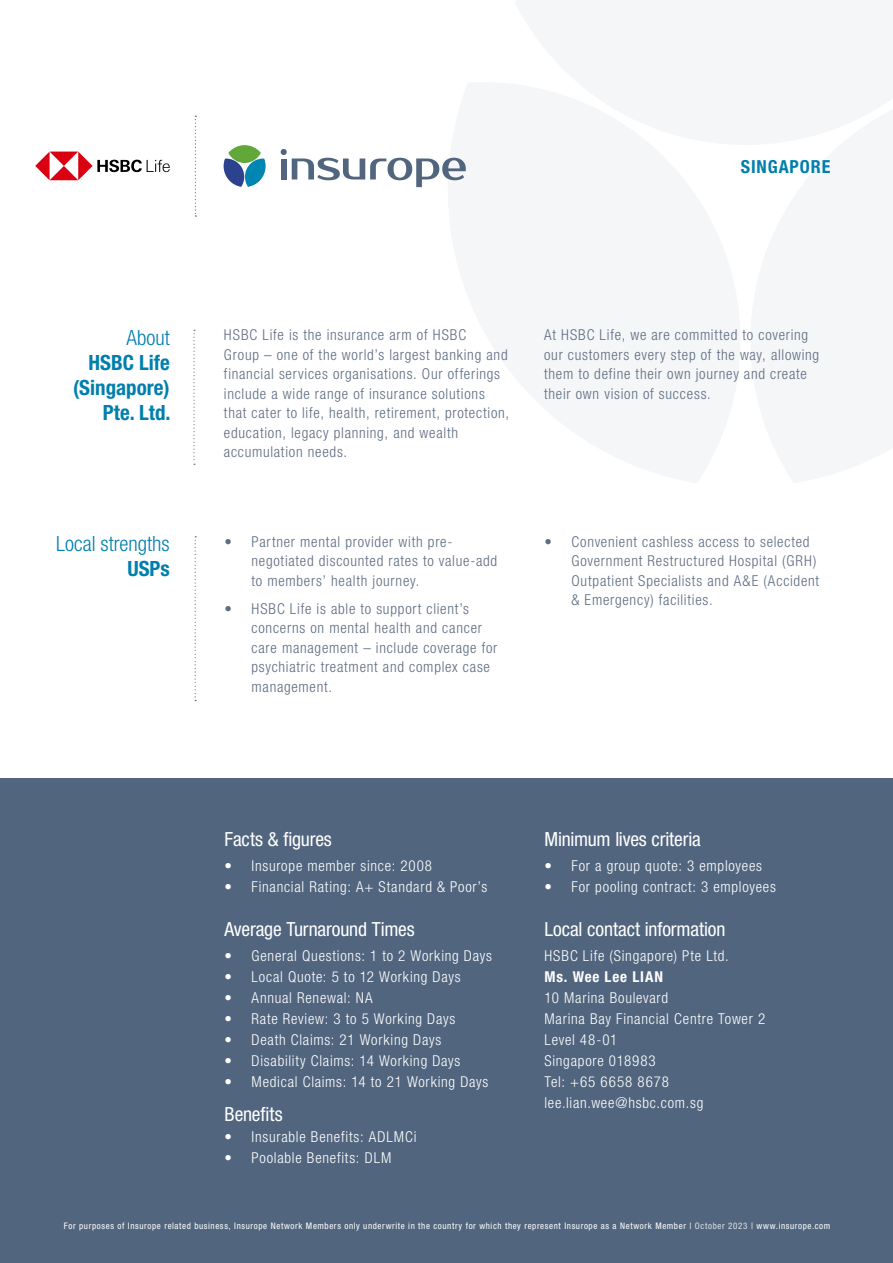
<style>
.page{position:relative;width:893px;height:1263px;background:#fff}
.page>*{position:absolute;margin:0;border:0;box-sizing:border-box;transform-origin:0 0}
.t1{font:700 condensed 21px "Helvetica Neue LT Pro";color:#007fad}
.t2{font:300 condensed 21px/25.2px "Helvetica Neue LT Pro";color:#007fad;text-align:right}
.Kopje{font:condensed 19.5px "Helvetica Neue LT Pro";letter-spacing:-.005em;color:#fff}
.Adres{font:condensed 19.5px "Helvetica Neue LT Pro";letter-spacing:-.005em;color:#fff}
.t3{font:700 condensed 18px "Helvetica Neue LT Pro";letter-spacing:.05em;color:#007fad}
.Adres-2{font:300 condensed 15px/19.5px "Helvetica Neue LT Pro";letter-spacing:.05em;color:#5d6d82}
.Adres-3{font:300 condensed 15px/21px "Helvetica Neue LT Pro";letter-spacing:.05em;color:#fff}
.Adres-4{font:700 condensed 15px "Helvetica Neue LT Pro";letter-spacing:.06em;color:#fff}
.Kopje-2{font:condensed 9px "Helvetica Neue LT Pro";letter-spacing:.07em;color:#fff}
.s1{font-weight:700}
.s2{color:#dfe2e6}
</style>
<div class="page">
<div style="left:0;top:778px;width:893px;height:485px;background:#51657e"></div>
<svg style="left:193px;top:330px;width:2px;height:135px"></svg>
<svg style="left:195px;top:536px;width:1px;height:165px"></svg>
<svg style="left:281px;top:149px;width:185px;height:38px"></svg>
<svg style="left:224px;top:145px;width:42px;height:42px"></svg>
<svg style="left:195px;top:116px;width:1px;height:101px"></svg>
<svg style="left:35px;top:152px;width:135px;height:28px"></svg>
<p class="t3" style="left:741px;top:155px;width:91px">SINGAPORE</p>
<p class="t2" style="left:127px;top:325px;width:45px">About</p>
<p class="t1" style="left:89px;top:350px;width:83px">HSBC Life</p>
<p class="t1" style="left:73px;top:375px;width:98px">(Singapore)</p>
<p class="t1" style="left:103px;top:400px;width:69px">Pte. Ltd.</p>
<p class="Adres-2" style="left:224px;top:325px;width:287px">HSBC Life is the insurance arm of HSBC<br>Group – one of the world’s largest banking and financial services organisations. Our offerings include a wide range of insurance solutions that cater to life, health, retirement, protection, education, legacy planning, and wealth accumulation needs.</p>
<p class="Adres-2" style="left:544px;top:325px;width:277px">At HSBC Life, we are committed to covering our customers every step of the way, allowing them to define their own journey and create their own vision of success.</p>
<p class="t2" style="left:56px;top:531px;width:115px">Local strengths<br><span class="s1">USPs</span></p>
<p class="Adres-2" style="left:252px;top:532px;width:247px;text-indent:-27px">• Partner mental provider with pre&shy;negotiated discounted rates to value-add to members’ health journey.</p>
<p class="Adres-2" style="left:252px;top:599px;width:247px;text-indent:-27px">• HSBC Life is able to support client’s concerns on mental health and cancer care management – include coverage for psychiatric treatment and complex case management.</p>
<p class="Adres-2" style="left:571px;top:532px;width:249px;text-indent:-27px">• Convenient cashless access to selected Government Restructured Hospital (GRH)<br>Outpatient Specialists and A&amp;E (Accident &amp; Emergency) facilities.</p>
<p class="Kopje" style="left:225px;top:828px;width:109px">Facts &amp; figures</p>
<p class="Adres-3" style="left:225px;top:855px;width:209px">• Insurope member since: 2008</p>
<p class="Adres-3" style="left:225px;top:876px;width:264px">• Financial Rating: A+ Standard &amp; Poor’s</p>
<p class="Kopje" style="left:225px;top:918px;width:192px">Average Turnaround Times</p>
<p class="Adres-3" style="left:225px;top:945px;width:269px">• General Questions: 1 to 2 Working Days</p>
<p class="Adres-3" style="left:225px;top:966px;width:238px">• Local Quote: 5 to 12 Working Days</p>
<p class="Adres-3" style="left:225px;top:987px;width:150px">• Annual Renewal: NA</p>
<p class="Adres-3" style="left:225px;top:1008px;width:232px">• Rate Review: 3 to 5 Working Days</p>
<p class="Adres-3" style="left:225px;top:1029px;width:218px">• Death Claims: 21 Working Days</p>
<p class="Adres-3" style="left:225px;top:1050px;width:237px">• Disability Claims: 14 Working Days</p>
<p class="Adres-3" style="left:225px;top:1071px;width:265px">• Medical Claims: 14 to 21 Working Days</p>
<p class="Adres" style="left:225px;top:1103px;width:60px">Benefits</p>
<p class="Adres-3" style="left:225px;top:1126px;width:193px">• Insurable Benefits: ADLMCi</p>
<p class="Adres-3" style="left:225px;top:1147px;width:168px">• Poolable Benefits: DLM</p>
<p class="Kopje" style="left:544px;top:828px;width:158px">Minimum lives criteria</p>
<p class="Adres-3" style="left:544px;top:855px;width:219px">• For a group quote: 3 employees</p>
<p class="Adres-3" style="left:544px;top:876px;width:233px">• For pooling contract: 3 employees</p>
<p class="Kopje" style="left:544px;top:918px;width:182px">Local contact information</p>
<p class="Adres-3" style="left:544px;top:945px;width:186px">HSBC Life (Singapore) Pte Ltd.</p>
<p class="Adres-4" style="left:544px;top:968px;width:120px">Ms. Wee Lee LIAN</p>
<p class="Adres-3" style="left:544px;top:987px;width:125px">10 Marina Boulevard</p>
<p class="Adres-3" style="left:544px;top:1008px;width:222px">Marina Bay Financial Centre Tower 2<br>Level 48-01</p>
<p class="Adres-3" style="left:544px;top:1050px;width:113px">Singapore 018983</p>
<p class="Adres-3" style="left:544px;top:1071px;width:126px">Tel: +65 6658 8678</p>
<p class="Adres-3" style="left:544px;top:1092px;width:160px">lee.lian.wee@hsbc.com.sg</p>
<p class="Kopje-2" style="left:64px;top:1220px;width:768px">For purposes of Insurope related business, Insurope Network Members only underwrite in the country for which they represent Insurope as a Network Member | <span class="s2">October 2023</span> | www.insurope.com</p>
</div>
